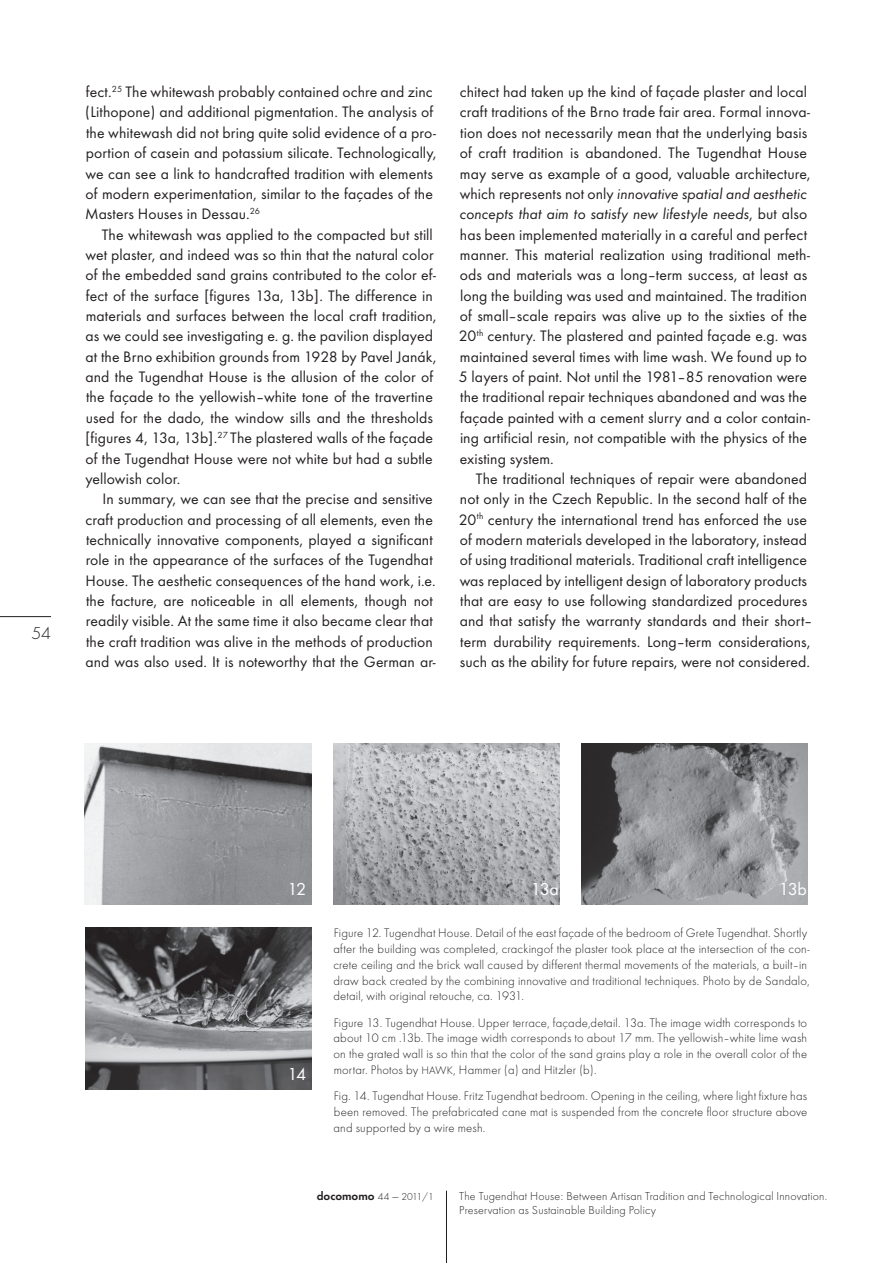
<style>
.page{position:relative;width:893px;height:1263px;background:#fff}
.page>*{position:absolute;margin:0;border:0;box-sizing:border-box;transform-origin:0 0}
.t1{font:18px "Futura T";letter-spacing:-.075em;color:#fff}
.t2{font:300 18px "Futura T";color:#231f20}
.t3{font:15.75px/20.4px "Futura T";letter-spacing:.005em;color:#231f20}
.t4{font:300 12.75px/15.8px "Futura T";letter-spacing:.015em;color:#231f20;text-align:justify}
.t5{font:300 12px/14.4px "Futura T";letter-spacing:.015em;color:#231f20}
.t6{font:600 12px "Futura T";color:#231f20}
.s1{font-style:italic}
.s2{font-size:11.25px}
.s3{font-weight:300;font-size:10.5px}
.s4{font-weight:300}
</style>
<div class="page">
<hr style="left:0;top:616px;width:51px;height:1px;background:#231f20">
<hr style="left:446px;top:1191px;width:1px;height:72px;background:#231f20">
<img style="left:581px;top:743px;width:227px;height:162px">
<img style="left:85px;top:927px;width:227px;height:162px">
<img style="left:85px;top:743px;width:227px;height:162px">
<img style="left:333px;top:743px;width:227px;height:162px">
<p class="t2" style="left:31px;top:622px;width:21px">54</p>
<p class="t3" style="left:85px;top:82px;width:353px">fect.<sup>25</sup> The whitewash probably contained ochre and zinc (Lithopone) and additional pigmentation. The analysis of the whitewash did not bring quite solid evidence of a pro&shy;portion of casein and potassium silicate. Technologically, we can see a link to handcrafted tradition with elements of modern experimentation, similar to the façades of the Masters Houses in Dessau.<sup>26</sup></p>
<p class="t3" style="left:85px;top:224px;width:352px;text-indent:16px">The whitewash was applied to the compacted but still wet plaster, and indeed was so thin that the natural color of the embedded sand grains contributed to the color ef&shy;fect of the surface [figures 13a, 13b]. The difference in materials and surfaces between the local craft tradition, as we could see investigating e. g. the pavilion displayed at the Brno exhibition grounds from 1928 by Pavel Janák, and the Tugendhat House is the allusion of the color of the façade to the yellowish–white tone of the travertine used for the dado, the window sills and the thresholds [figures 4, 13a, 13b].<sup>27</sup> The plastered walls of the façade of the Tugendhat House were not white but had a subtle yellowish color.</p>
<p class="t3" style="left:85px;top:489px;width:352px;text-indent:17px">In summary, we can see that the precise and sensitive craft production and processing of all elements, even the technically innovative components, played a significant role in the appearance of the surfaces of the Tugendhat House. The aesthetic consequences of the hand work, i.e. the facture, are noticeable in all elements, though not readily visible. At the same time it also became clear that the craft tradition was alive in the methods of production and was also used. It is noteworthy that the German ar-</p>
<p class="t3" style="left:459px;top:82px;width:353px">chitect had taken up the kind of façade plaster and local craft traditions of the Brno trade fair area. Formal innova&shy;tion does not necessarily mean that the underlying basis of craft tradition is abandoned. The Tugendhat House may serve as example of a good, valuable architecture, which represents not only <span class="s1">innovative spatial and aesthetic concepts that aim to satisfy new lifestyle needs</span>, but also has been implemented materially in a careful and perfect manner. This material realization using traditional meth&shy;ods and materials was a long–term success, at least as long the building was used and maintained. The tradition of small–scale repairs was alive up to the sixties of the 20<sup>th</sup> century. The plastered and painted façade e.g. was maintained several times with lime wash. We found up to 5 layers of paint. Not until the 1981–85 renovation were the traditional repair techniques abandoned and was the façade painted with a cement slurry and a color contain&shy;ing artificial resin, not compatible with the physics of the existing system.</p>
<p class="t3" style="left:459px;top:468px;width:356px;text-indent:17px">The traditional techniques of repair were abandoned not only in the Czech Republic. In the second half of the 20<sup>th</sup> century the international trend has enforced the use of modern materials developed in the laboratory, instead of using traditional materials. Traditional craft intelligence was replaced by intelligent design of laboratory products that are easy to use following standardized procedures and that satisfy the warranty standards and their short– term durability requirements. Long–term considerations, such as the ability for future repairs, were not considered.</p>
<p class="t1" style="left:287px;top:879px;width:20px">12</p>
<p class="t1" style="left:779px;top:879px;width:30px">13b</p>
<p class="t1" style="left:531px;top:879px;width:30px">13a</p>
<p class="t4" style="left:333px;top:925px;width:478px;text-align:left">Figure 12. Tugendhat House. Detail of the east façade of the bedroom of Grete Tugendhat. Shortly after the building was completed, crackingof the plaster took place at the intersection of the con&shy;crete ceiling and the brick wall caused by different thermal movements of the materials, a built–in draw back created by the combining innovative and traditional techniques. Photo by de Sandalo, detail, with original retouche, ca. 1931.</p>
<p class="t4" style="left:333px;top:1014px;width:475px">Figure 13. Tugendhat House. Upper terrace, façade,detail. 13a. The image width corresponds to about 10 cm .13b. The image width corresponds to about 17 mm. The yellowish–white lime wash on the grated wall is so thin that the color of the sand grains play a role in the overall color of the mortar. Photos by <span class="s2">HAWK</span>, Hammer (a) and Hitzler (b).</p>
<p class="t4" style="left:333px;top:1088px;width:475px">Fig. 14. Tugendhat House. Fritz Tugendhat bedroom. Opening in the ceiling, where light fixture has been removed. The prefabricated cane mat is suspended from the concrete floor structure above and supported by a wire mesh.</p>
<p class="t1" style="left:287px;top:1063px;width:21px">14</p>
<p class="t6" style="left:317px;top:1189px;width:118px">docomomo <span class="s3">44</span> <span class="s4">—</span> <span class="s3">2011/1</span></p>
<p class="t5" style="left:459px;top:1188px;width:369px">The Tugendhat House: Between Artisan Tradition and Technological Innovation.<br>Preservation as Sustainable Building Policy</p>
</div>
